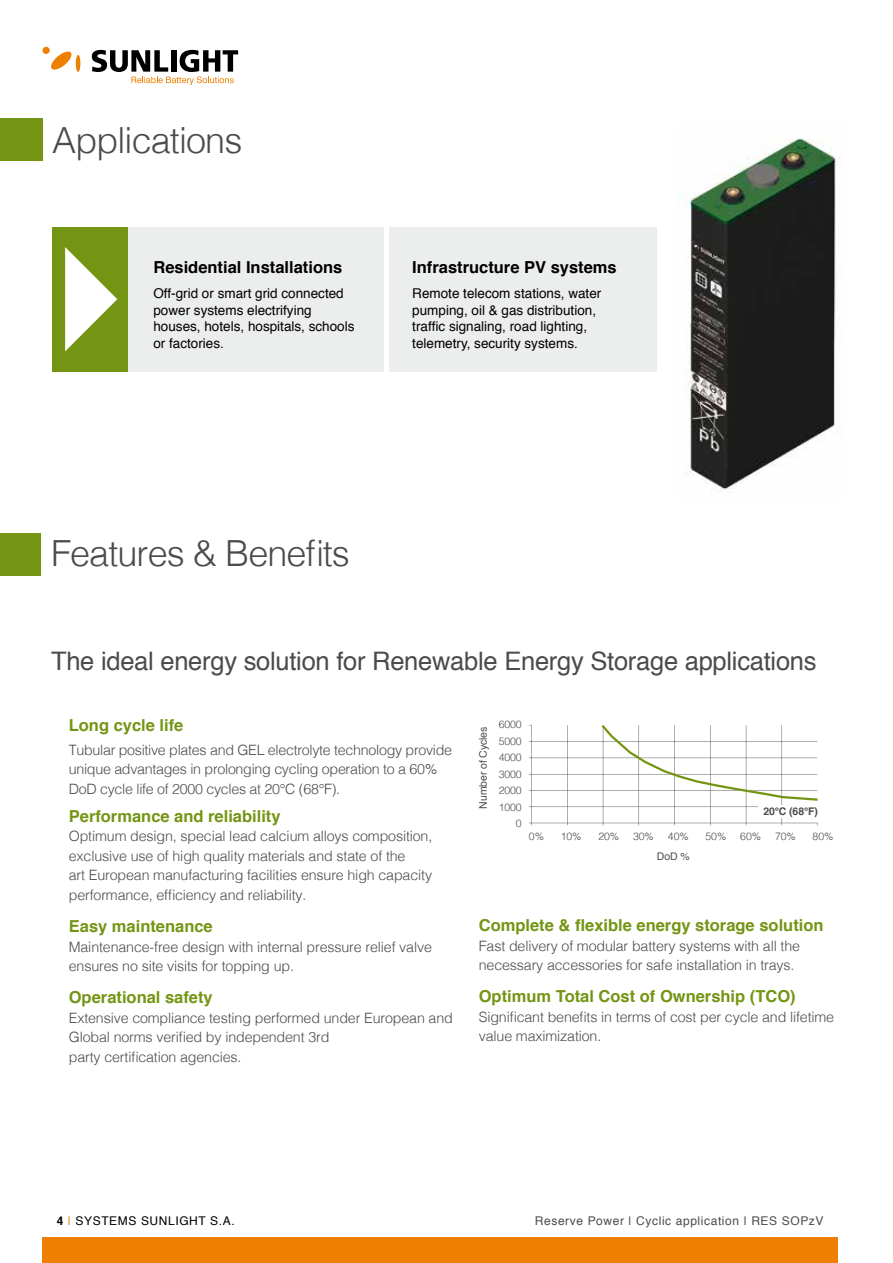
<style>
.page{position:relative;width:893px;height:1263px;background:#fff}
.page>*{position:absolute;margin:0;border:0;box-sizing:border-box;transform-origin:0 0}
.t1{font:300 36px "Helvetica";letter-spacing:-.025em;color:#4b4b4d}
.t2{font:25.5px "Helvetica";letter-spacing:-.01em;color:#4b4b4d}
.t3{font:700 16.5px "Helvetica";color:#749513}
.t4{font:700 16.5px "Helvetica";color:#000}
.t5{font:300 14.25px/19.5px "Helvetica";letter-spacing:-.01em;color:#4b4b4d}
.t6{font:13.5px/16.5px "Helvetica";color:#000}
.t7{font:12px "Helvetica";letter-spacing:.05em;color:#4b4b4d}
.t8{font:12px "Helvetica";letter-spacing:.05em;color:#000}
.t9{font:300 10.5px/16.5px "Helvetica";letter-spacing:-.01em;color:#4b4b4d;text-align:right}
.t10{font:10.5px "Helvetica";letter-spacing:-.01em;color:#4b4b4d}
.t11{font:700 10.5px "Helvetica";color:#4b4b4d}
.s1{font-weight:700}
.s2{color:#ee7f00}
</style>
<div class="page">
<div style="left:0;top:119px;width:43px;height:42px;background:#749513"></div>
<svg style="left:76px;top:55px;width:4px;height:17px"></svg>
<svg style="left:51px;top:51px;width:21px;height:19px"></svg>
<div style="left:43px;top:47px;width:7px;height:7px;background:#ee7f00;border-radius:50%"></div>
<svg style="left:92px;top:50px;width:146px;height:35px"></svg>
<div style="left:43px;top:1237px;width:795px;height:26px;background:#ee7f00"></div>
<div style="left:0;top:533px;width:40px;height:42px;background:#749513"></div>
<div style="left:127px;top:227px;width:530px;height:144px;background:#eceded"></div>
<div style="left:52px;top:227px;width:76px;height:144px;background:#749513"></div>
<svg style="left:65px;top:247px;width:52px;height:104px"></svg>
<hr style="left:385px;top:221px;width:4px;height:207px;background:#fff">
<svg style="left:529px;top:725px;width:289px;height:100px"></svg>
<img style="left:679px;top:138px;width:162px;height:355px">
<div style="left:758px;top:805px;width:66px;height:13px;background:#fff"></div>
<h1 class="t1" style="left:52px;top:109px;width:192px">Applications</h1>
<p class="t4" style="left:153px;top:254px;width:190px">Residential Installations</p>
<p class="t6" style="left:153px;top:286px;width:203px">Off-grid or smart grid connected power systems electrifying houses, hotels, hospitals, schools or factories.</p>
<p class="t4" style="left:412px;top:254px;width:206px">Infrastructure PV systems</p>
<p class="t6" style="left:412px;top:286px;width:191px">Remote telecom stations, water pumping, oil &amp; gas distribution, traffic signaling, road lighting, telemetry, security systems.</p>
<h1 class="t1" style="left:51px;top:522px;width:300px">Features &amp; Benefits</h1>
<h2 class="t2" style="left:51px;top:641px;width:767px">The ideal energy solution for Renewable Energy Storage applications</h2>
<p class="t3" style="left:69px;top:712px;width:116px">Long cycle life</p>
<p class="t5" style="left:69px;top:739px;width:385px">Tubular positive plates and GEL electrolyte technology provide unique advantages in prolonging cycling operation to a 60%<br>DoD cycle life of 2000 cycles at 20°C (68°F).</p>
<p class="t3" style="left:69px;top:803px;width:213px">Performance and reliability</p>
<p class="t5" style="left:69px;top:825px;width:365px">Optimum design, special lead calcium alloys composition, exclusive use of high quality materials and state of the<br>art European manufacturing facilities ensure high capacity performance, efficiency and reliability.</p>
<p class="t3" style="left:69px;top:913px;width:145px">Easy maintenance</p>
<p class="t5" style="left:69px;top:936px;width:365px">Maintenance-free design with internal pressure relief valve ensures no site visits for topping up.</p>
<p class="t3" style="left:69px;top:984px;width:145px">Operational safety</p>
<p class="t5" style="left:69px;top:1007px;width:386px">Extensive compliance testing performed under European and<br>Global norms verified by independent 3rd<br>party certification agencies.</p>
<p class="t10" style="left:475px;top:809px;width:83px;rotate:-90deg">Number of Cycles</p>
<p class="t9" style="left:499px;top:715px;width:25px">6000<br>5000<br>4000<br>3000<br>2000<br>1000<br>0</p>
<p class="t11" style="left:763px;top:802px;width:56px">20°C (68°F)</p>
<p class="t9" style="left:529px;top:827px;width:17px">0%</p>
<p class="t9" style="left:561px;top:827px;width:22px">10%</p>
<p class="t9" style="left:598px;top:827px;width:22px">20%</p>
<p class="t9" style="left:633px;top:827px;width:22px">30%</p>
<p class="t9" style="left:668px;top:827px;width:22px">40%</p>
<p class="t9" style="left:705px;top:827px;width:22px">50%</p>
<p class="t9" style="left:740px;top:827px;width:22px">60%</p>
<p class="t9" style="left:775px;top:827px;width:22px">70%</p>
<p class="t9" style="left:813px;top:827px;width:22px">80%</p>
<p class="t10" style="left:657px;top:848px;width:34px">DoD %</p>
<p class="t3" style="left:479px;top:912px;width:346px">Complete &amp; flexible energy storage solution</p>
<p class="t5" style="left:479px;top:935px;width:323px">Fast delivery of modular battery systems with all the necessary accessories for safe installation in trays.</p>
<p class="t3" style="left:479px;top:983px;width:318px">Optimum Total Cost of Ownership (TCO)</p>
<p class="t5" style="left:479px;top:1006px;width:357px">Significant benefits in terms of cost per cycle and lifetime value maximization.</p>
<p class="t8" style="left:57px;top:1211px;width:180px"><span class="s1">4</span> <span class="s2">|</span> SYSTEMS SUNLIGHT S.A.</p>
<p class="t7" style="left:535px;top:1211px;width:290px">Reserve Power | Cyclic application | RES SOPzV</p>
</div>
